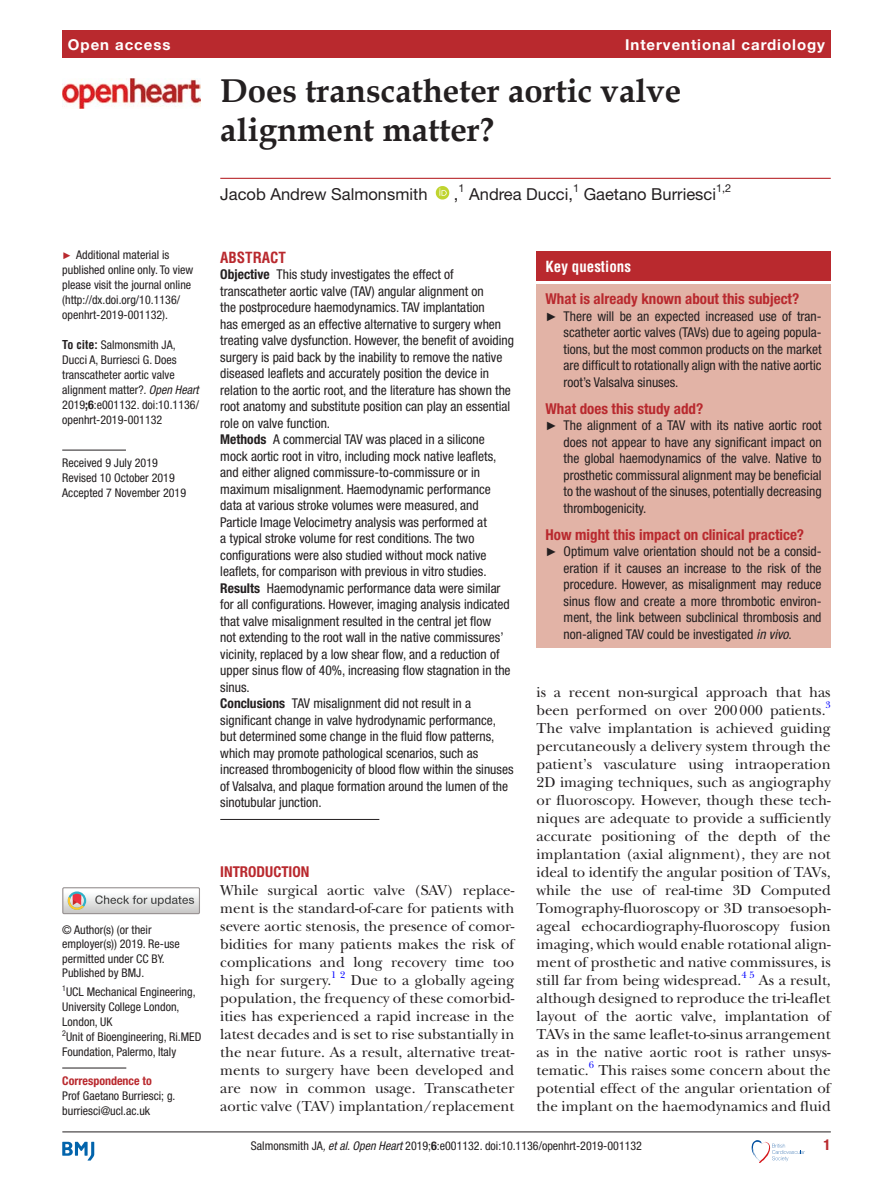
<style>
.page{position:relative;width:893px;height:1191px;background:#fff}
.page>*{position:absolute;margin:0;border:0;box-sizing:border-box;transform-origin:0 0}
.t1{font:700 33px/39px "Book Antiqua";color:#231f20}
.t2{font:16.5px "Helvetica Neue LT Std";color:#231f20}
.t3{font:15px/18px "New Baskerville";color:#231f20;text-align:justify}
.t4{font:700 condensed 15px "Helvetica Neue LT Std";color:#b9292e}
.t5{font:700 15px "Helvetica Neue LT Std";letter-spacing:.065em;color:#fff}
.t6{font:700 condensed 15px "Helvetica";color:#fff}
.t7{font:700 condensed 15px "Helvetica";color:#b9292e}
.t8{font:condensed 13.5px/16.5px "Helvetica Neue LT Std";color:#231f20;text-align:justify}
.t9{font:condensed 12px/15px "Helvetica Neue LT Std";color:#231f20}
.t10{font:700 condensed 12px "Helvetica Neue LT Std";color:#b9292e}
.t11{font:10.95px "Helvetica Neue LT Std";color:#231f20}
.t12{font:9.9px "New Baskerville";color:#00f}
.s1{font-family:"Arial";font-stretch:normal;font-size:9.75px;color:#b9292e}
.s2{font-family:"Helvetica LT Std";font-weight:700}
.s3{font-style:italic}
.s4{font-weight:700}
.s5{font-family:"Arial";font-stretch:normal;font-size:12px}
</style>
<div class="page">
<div style="left:62px;top:31px;width:769px;height:27px;background:#b9292e"></div>
<hr style="left:62px;top:1131px;width:769px;height:1px;background:#231f20">
<svg style="left:752px;top:1140px;width:53px;height:23px"></svg>
<svg style="left:62px;top:1141px;width:32px;height:19px"></svg>
<hr style="left:62px;top:450px;width:64px;height:1px;background:#231f20">
<hr style="left:62px;top:1067px;width:64px;height:1px;background:#231f20">
<hr style="left:220px;top:178px;width:611px;height:1px;background:#b9292e">
<svg style="left:436px;top:186px;width:13px;height:13px"></svg>
<div style="left:62px;top:887px;width:138px;height:27px;border:1px solid #969090"></div>
<svg style="left:63px;top:887px;width:136px;height:26px"></svg>
<img style="left:62px;top:78px;width:138px;height:30px">
<div style="left:537px;top:250px;width:294px;height:30px;background:#b9292e"></div>
<div style="left:537px;top:285px;width:294px;height:363px;background:#e2b3a6"></div>
<hr style="left:220px;top:819px;width:159px;height:1px;background:#231f20">
<p class="t5" style="left:68px;top:35px;width:104px">Open access</p>
<p class="t5" style="left:625px;top:35px;width:201px">Interventional cardiology</p>
<h1 class="t1" style="left:220px;top:71px;width:463px">Does transcatheter aortic valve alignment matter?</h1>
<p class="t2" style="left:220px;top:184px;width:209px">Jacob Andrew Salmonsmith</p>
<p class="t2" style="left:454px;top:184px;width:6px">,</p>
<p class="t11" style="left:458px;top:182px;width:8px">1</p>
<p class="t2" style="left:469px;top:184px;width:105px">Andrea Ducci,</p>
<p class="t11" style="left:573px;top:182px;width:8px">1</p>
<p class="t2" style="left:584px;top:184px;width:134px">Gaetano Burriesci</p>
<p class="t11" style="left:716px;top:182px;width:17px">1,2</p>
<p class="t9" style="left:62px;top:247px;width:133px"><span class="s1">►</span> Additional material is published online only. To view please visit the journal online (http://dx.doi.org/10.1136/ openhrt-2019-001132).</p>
<p class="t9" style="left:62px;top:337px;width:138px"><span class="s2">To cite:</span> Salmonsmith JA,<br>Ducci A, Burriesci G. Does transcatheter aortic valve alignment matter?<span class="s3">. Open Heart<br></span>2019<span class="s4">;6</span>:e001132. doi:10.1136/ openhrt-2019-001132</p>
<p class="t9" style="left:62px;top:455px;width:125px">Received 9 July 2019<br>Revised 10 October 2019<br>Accepted 7 November 2019</p>
<p class="t9" style="left:62px;top:922px;width:119px;line-height:14.4px">© Author(s) (or their employer(s)) 2019. Re-use permitted under CC BY.<br>Published by BMJ.</p>
<p class="t9" style="left:62px;top:984px;width:141px"><sup>1</sup>UCL Mechanical Engineering,<br>University College London,<br>London, UK<br><sup>2</sup>Unit of Bioengineering, Ri.MED<br>Foundation, Palermo, Italy</p>
<p class="t10" style="left:62px;top:1073px;width:91px">Correspondence to</p>
<p class="t9" style="left:62px;top:1088px;width:115px">Prof Gaetano Burriesci; g. burriesci@ucl.ac.uk</p>
<p class="t7" style="left:220px;top:248px;width:67px">Abstract</p>
<p class="t8" style="left:220px;top:266px;width:295px;text-align:left"><span class="s4">Objective</span> This study investigates the effect of transcatheter aortic valve (TAV) angular alignment on<br>the postprocedure haemodynamics. TAV implantation<br>has emerged as an effective alternative to surgery when treating valve dysfunction. However, the benefit of avoiding surgery is paid back by the inability to remove the native diseased leaflets and accurately position the device in relation to the aortic root, and the literature has shown the root anatomy and substitute position can play an essential role on valve function.<br><span class="s4">Methods</span> A commercial TAV was placed in a silicone mock aortic root in vitro, including mock native leaflets, and either aligned commissure-to-commissure or in maximum misalignment. Haemodynamic performance data at various stroke volumes were measured, and Particle Image Velocimetry analysis was performed at<br>a typical stroke volume for rest conditions. The two configurations were also studied without mock native leaflets, for comparison with previous in vitro studies.<br><span class="s4">Results</span> Haemodynamic performance data were similar for all configurations. However, imaging analysis indicated that valve misalignment resulted in the central jet flow<br>not extending to the root wall in the native commissures’ vicinity, replaced by a low shear flow, and a reduction of upper sinus flow of 40%, increasing flow stagnation in the sinus.<br><span class="s4">Conclusions</span> TAV misalignment did not result in a significant change in valve hydrodynamic performance, but determined some change in the fluid flow patterns, which may promote pathological scenarios, such as increased thrombogenicity of blood flow within the sinuses of Valsalva, and plaque formation around the lumen of the sinotubular junction.</p>
<p class="t4" style="left:220px;top:862px;width:91px">Introduction</p>
<p class="t3" style="left:220px;top:881px;width:296px">While surgical aortic valve (SAV) replace&shy;ment is the standard-of-care for patients with severe aortic stenosis, the presence of comor&shy;bidities for many patients makes the risk of complications and long recovery time too high for surgery.</p>
<p class="t12" style="left:331px;top:969px;width:15px">1 2</p>
<p class="t3" style="left:220px;top:971px;width:296px;text-indent:130px">Due to a globally ageing population, the frequency of these comorbid&shy;ities has experienced a rapid increase in the latest decades and is set to rise substantially in the near future. As a result, alternative treat&shy;ments to surgery have been developed and are now in common usage. Transcatheter aortic valve (TAV) implantation/replacement</p>
<p class="t6" style="left:546px;top:257px;width:87px">Key questions</p>
<p class="t4" style="left:546px;top:290px;width:255px">What is already known about this subject?</p>
<p class="t8" style="left:564px;top:308px;width:259px;text-indent:-18px"><span class="s5">►</span> There will be an expected increased use of tran&shy;scatheter aortic valves (TAVs) due to ageing popula&shy;tions, but the most common products on the market are difficult to rotationally align with the native aortic root’s Valsalva sinuses.</p>
<p class="t4" style="left:546px;top:399px;width:159px">What does this study add?</p>
<p class="t8" style="left:564px;top:417px;width:260px;text-indent:-18px"><span class="s5">►</span> The alignment of a TAV with its native aortic root does not appear to have any significant impact on the global haemodynamics of the valve. Native to prosthetic commissural alignment may be beneficial to the washout of the sinuses, potentially decreasing thrombogenicity.</p>
<p class="t4" style="left:546px;top:525px;width:260px">How might this impact on clinical practice?</p>
<p class="t8" style="left:564px;top:543px;width:259px;text-indent:-18px"><span class="s5">►</span> Optimum valve orientation should not be a consid&shy;eration if it causes an increase to the risk of the procedure. However, as misalignment may reduce sinus flow and create a more thrombotic environ&shy;ment, the link between subclinical thrombosis and non-aligned TAV could be investigated <span class="s3">in vivo</span>.</p>
<p class="t3" style="left:537px;top:683px;width:296px">is a recent non-surgical approach that has been performed on over 200000 patients.</p>
<p class="t12" style="left:825px;top:699px;width:7px">3</p>
<p class="t3" style="left:537px;top:719px;width:296px">The valve implantation is achieved guiding percutaneously a delivery system through the patient’s vasculature using intraoperation 2D imaging techniques, such as angiography or fluoroscopy. However, though these tech&shy;niques are adequate to provide a sufficiently accurate positioning of the depth of the implantation (axial alignment), they are not ideal to identify the angular position of TAVs, while the use of real-time 3D Computed Tomography-fluoroscopy or 3D transoesoph&shy;ageal echocardiography-fluoroscopy fusion imaging, which would enable rotational align&shy;ment of prosthetic and native commissures, is still far from being widespread.</p>
<p class="t12" style="left:741px;top:969px;width:15px">4 5</p>
<p class="t3" style="left:537px;top:971px;width:296px;text-indent:222px">As a result, although designed to reproduce the tri-leaflet layout of the aortic valve, implantation of TAVs in the same leaflet-to-sinus arrangement as in the native aortic root is rather unsys&shy;tematic.</p>
<p class="t12" style="left:589px;top:1059px;width:7px">6</p>
<p class="t3" style="left:537px;top:1061px;width:296px;text-indent:62px">This raises some concern about the potential effect of the angular orientation of the implant on the haemodynamics and fluid</p>
<p class="t9" style="left:251px;top:1138px;width:393px">Salmonsmith JA<span class="s3">, et al. Open Heart</span> 2019;<span class="s4">6</span>:e001132. doi:10.1136/openhrt-2019-001132</p>
<p class="t4" style="left:824px;top:1135px;width:9px">1</p>
</div>
